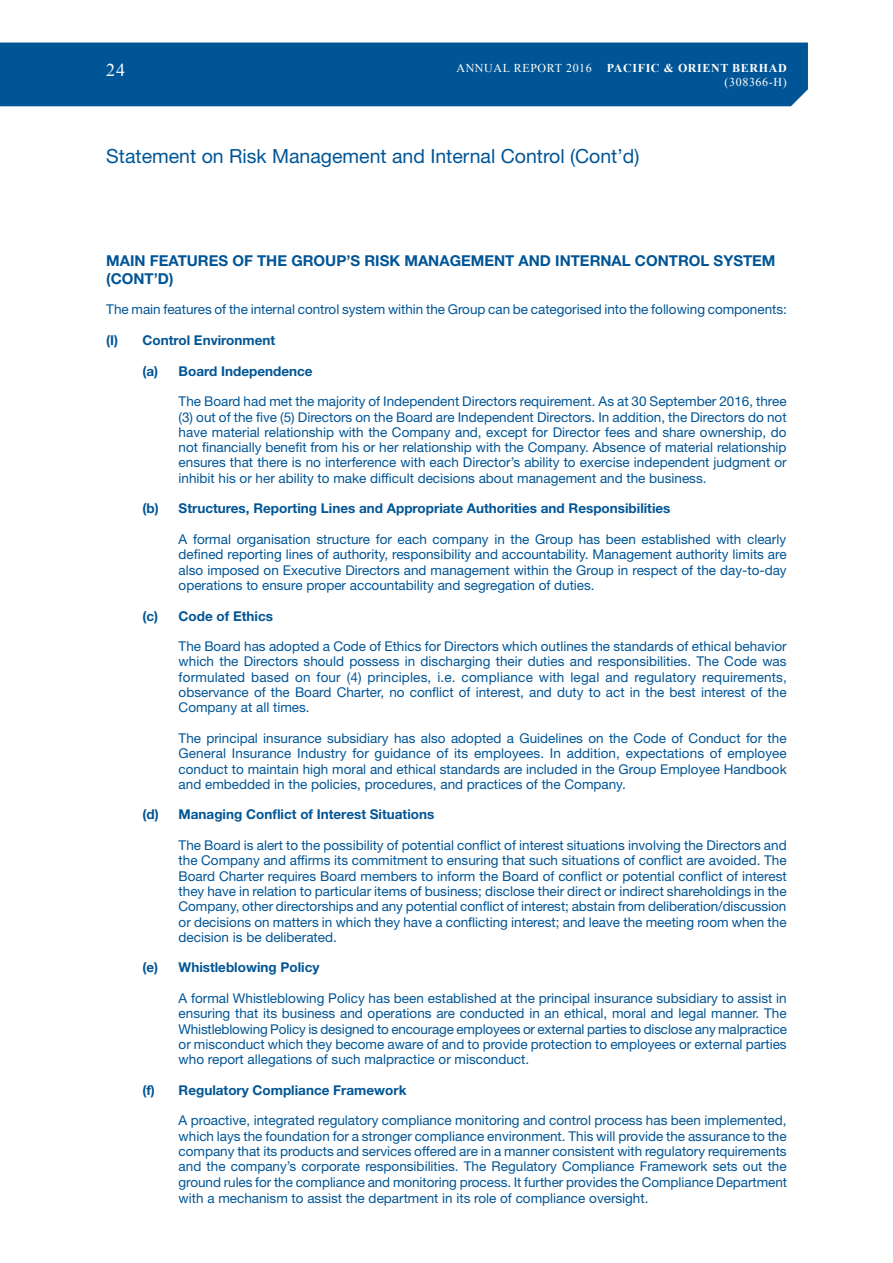
<style>
.page{position:relative;width:893px;height:1263px;background:#fff}
.page>*{position:absolute;margin:0;border:0;box-sizing:border-box;transform-origin:0 0}
.t1{font:19.5px "Helvetica Neue LT Std";color:#005596}
.t2{font:18px "Times New Roman";color:#fff}
.t3{font:700 15px/18px "Helvetica Neue LT Std";color:#005596}
.t4{font:13.5px/15.3px "Helvetica Neue LT Std";color:#005596;text-align:justify}
.t5{font:700 13.5px "Helvetica Neue LT Std";color:#005596}
.t6{font:12px "Times New Roman";letter-spacing:.05em;color:#fff}
.t7{font:700 12px "Times New Roman";letter-spacing:.05em;color:#fff}
</style>
<div class="page">
<div style="left:0;top:43px;width:808px;height:63px;background:#005596"></div>
<h2 class="t2" style="left:106px;top:58px;width:20px">24</h2>
<p class="t6" style="left:456px;top:60px;width:137px">ANNUAL REPORT 2016</p>
<p class="t7" style="left:607px;top:60px;width:181px">PACIFIC &amp; ORIENT BERHAD</p>
<p class="t6" style="left:725px;top:74px;width:64px">(308366-H)</p>
<h1 class="t1" style="left:106px;top:144px;width:535px">Statement on Risk Management and Internal Control (Cont’d)</h1>
<p class="t3" style="left:106px;top:251px;width:671px">MAIN FEATURES OF THE GROUP’S RISK MANAGEMENT AND INTERNAL CONTROL SYSTEM (CONT’D)</p>
<p class="t4" style="left:106px;top:302px;width:682px">The main features of the internal control system within the Group can be categorised into the following components:</p>
<p class="t5" style="left:106px;top:332px;width:170px">(I) Control Environment</p>
<p class="t5" style="left:142px;top:362px;width:172px">(a) Board Independence</p>
<p class="t4" style="left:179px;top:394px;width:610px">The Board had met the majority of Independent Directors requirement. As at 30 September 2016, three (3) out of the five (5) Directors on the Board are Independent Directors. In addition, the Directors do not have material relationship with the Company and, except for Director fees and share ownership, do not financially benefit from his or her relationship with the Company. Absence of material relationship ensures that there is no interference with each Director’s ability to exercise independent judgment or inhibit his or her ability to make difficult decisions about management and the business.</p>
<p class="t5" style="left:142px;top:500px;width:530px">(b) Structures, Reporting Lines and Appropriate Authorities and Responsibilities</p>
<p class="t4" style="left:179px;top:531px;width:610px">A formal organisation structure for each company in the Group has been established with clearly defined reporting lines of authority, responsibility and accountability. Management authority limits are also imposed on Executive Directors and management within the Group in respect of the day-to-day operations to ensure proper accountability and segregation of duties.</p>
<p class="t5" style="left:142px;top:607px;width:132px">(c) Code of Ethics</p>
<p class="t4" style="left:179px;top:638px;width:610px">The Board has adopted a Code of Ethics for Directors which outlines the standards of ethical behavior which the Directors should possess in discharging their duties and responsibilities. The Code was formulated based on four (4) principles, i.e. compliance with legal and regulatory requirements, observance of the Board Charter, no conflict of interest, and duty to act in the best interest of the Company at all times.</p>
<p class="t4" style="left:179px;top:730px;width:610px">The principal insurance subsidiary has also adopted a Guidelines on the Code of Conduct for the General Insurance Industry for guidance of its employees. In addition, expectations of employee conduct to maintain high moral and ethical standards are included in the Group Employee Handbook and embedded in the policies, procedures, and practices of the Company.</p>
<p class="t5" style="left:142px;top:806px;width:293px">(d) Managing Conflict of Interest Situations</p>
<p class="t4" style="left:179px;top:837px;width:610px">The Board is alert to the possibility of potential conflict of interest situations involving the Directors and the Company and affirms its commitment to ensuring that such situations of conflict are avoided. The Board Charter requires Board members to inform the Board of conflict or potential conflict of interest they have in relation to particular items of business; disclose their direct or indirect shareholdings in the Company, other directorships and any potential conflict of interest; abstain from deliberation/discussion or decisions on matters in which they have a conflicting interest; and leave the meeting room when the decision is be deliberated.</p>
<p class="t5" style="left:142px;top:959px;width:179px">(e) Whistleblowing Policy</p>
<p class="t4" style="left:179px;top:990px;width:610px">A formal Whistleblowing Policy has been established at the principal insurance subsidiary to assist in ensuring that its business and operations are conducted in an ethical, moral and legal manner. The Whistleblowing Policy is designed to encourage employees or external parties to disclose any malpractice or misconduct which they become aware of and to provide protection to employees or external parties who report allegations of such malpractice or misconduct.</p>
<p class="t5" style="left:142px;top:1082px;width:266px">(f) Regulatory Compliance Framework</p>
<p class="t4" style="left:179px;top:1112px;width:610px">A proactive, integrated regulatory compliance monitoring and control process has been implemented, which lays the foundation for a stronger compliance environment. This will provide the assurance to the company that its products and services offered are in a manner consistent with regulatory requirements and the company’s corporate responsibilities. The Regulatory Compliance Framework sets out the ground rules for the compliance and monitoring process. It further provides the Compliance Department with a mechanism to assist the department in its role of compliance oversight.</p>
</div>
